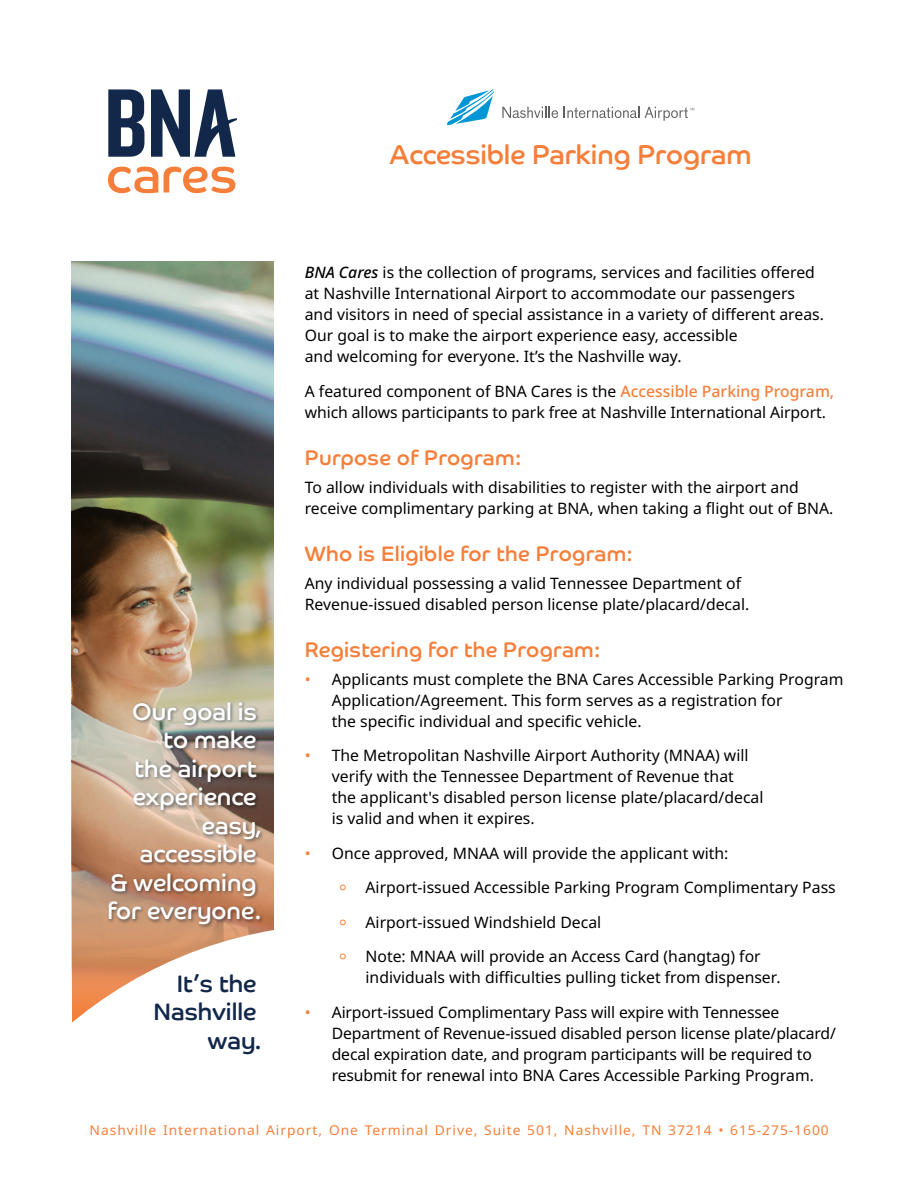
<style>
.page{position:relative;width:918px;height:1188px;background:#fff}
.page>*{position:absolute;margin:0;border:0;box-sizing:border-box;transform-origin:0 0}
.t1{font:27px "Co Headline";color:#f57f3a}
.t2{font:24px/28.5px "Co Headline";color:#fff;text-align:right}
.t3{font:24px/28.5px "Co Headline";color:#12284b;text-align:right}
.t4{font:21px "Co Headline";letter-spacing:.015em;color:#f57f3a}
.t5{font:15.75px/21px "Noto Sans";color:#000}
.t6{font:13.5px "Noto Sans";letter-spacing:.07em;color:#f57f3a}
.s1{font-weight:500;font-style:italic}
.s2{font-weight:500;color:#f57f3a}
.s3{color:#f57f3a}
</style>
<div class="page">
<img style="left:72px;top:261px;width:202px;height:669px">
<svg style="left:108px;top:89px;width:36px;height:68px"></svg>
<svg style="left:151px;top:89px;width:86px;height:68px"></svg>
<svg style="left:108px;top:167px;width:50px;height:26px"></svg>
<svg style="left:164px;top:167px;width:71px;height:26px"></svg>
<svg style="left:447px;top:89px;width:47px;height:36px"></svg>
<svg style="left:502px;top:107px;width:56px;height:11px"></svg>
<svg style="left:564px;top:107px;width:75px;height:11px"></svg>
<svg style="left:645px;top:107px;width:49px;height:14px"></svg>
<svg style="left:71px;top:930px;width:203px;height:93px"></svg>
<div style="left:107px;top:700px;width:158px;height:229px;background:#12284b;opacity:.55"></div>
<h2 class="t2" style="left:108px;top:697px;width:156px">Our goal is to make<br>the airport experience easy, accessible<br>&amp; welcoming for everyone.</h2>
<h2 class="t3" style="left:153px;top:969px;width:110px">It’s the<br>Nashville way.</h2>
<h1 class="t1" style="left:390px;top:139px;width:363px">Accessible Parking Program</h1>
<p class="t5" style="left:305px;top:262px;width:521px"><span class="s1">BNA Cares</span> is the collection of programs, services and facilities offered at Nashville International Airport to accommodate our passengers and visitors in need of special assistance in a variety of different areas.<br>Our goal is to make the airport experience easy, accessible<br>and welcoming for everyone. It’s the Nashville way.</p>
<p class="t5" style="left:305px;top:381px;width:531px">A featured component of BNA Cares is the <span class="s2">Accessible Parking Program, </span>which allows participants to park free at Nashville International Airport.</p>
<h3 class="t4" style="left:305px;top:445px;width:218px">Purpose of Program:</h3>
<p class="t5" style="left:305px;top:477px;width:530px">To allow individuals with disabilities to register with the airport and receive complimentary parking at BNA, when taking a flight out of BNA.</p>
<h3 class="t4" style="left:305px;top:541px;width:330px">Who is Eligible for the Program:</h3>
<p class="t5" style="left:305px;top:573px;width:446px">Any individual possessing a valid Tennessee Department of<br>Revenue-issued disabled person license plate/placard/decal.</p>
<h3 class="t4" style="left:305px;top:637px;width:297px">Registering for the Program:</h3>
<p class="t5" style="left:332px;top:669px;width:513px;text-indent:-27px"><span class="s3">•</span> Applicants must complete the BNA Cares Accessible Parking Program<br>Application/Agreement. This form serves as a registration for<br>the specific individual and specific vehicle.</p>
<p class="t5" style="left:332px;top:745px;width:433px;text-indent:-27px"><span class="s3">•</span> The Metropolitan Nashville Airport Authority (MNAA) will verify with the Tennessee Department of Revenue that<br>the applicant's disabled person license plate/placard/decal is valid and when it expires.</p>
<p class="t5" style="left:339px;top:836px;width:499px;line-height:34.5px;text-indent:-34px"><span class="s3">•</span> Once approved, MNAA will provide the applicant with:<br><span class="s3">⸰</span> Airport-issued Accessible Parking Program Complimentary Pass <span class="s3">⸰</span> Airport-issued Windshield Decal<br><span class="s3">⸰</span> Note: MNAA will provide an Access Card (hangtag) for</p>
<p class="t5" style="left:366px;top:967px;width:417px">individuals with difficulties pulling ticket from dispenser.</p>
<p class="t5" style="left:332px;top:1002px;width:506px;text-indent:-27px"><span class="s3">•</span> Airport-issued Complimentary Pass will expire with Tennessee Department of Revenue-issued disabled person license plate/placard/ decal expiration date, and program participants will be required to resubmit for renewal into BNA Cares Accessible Parking Program.</p>
<p class="t6" style="left:90px;top:1121px;width:741px">Nashville International Airport, One Terminal Drive, Suite 501, Nashville, TN 37214 • 615-275-1600</p>
</div>
